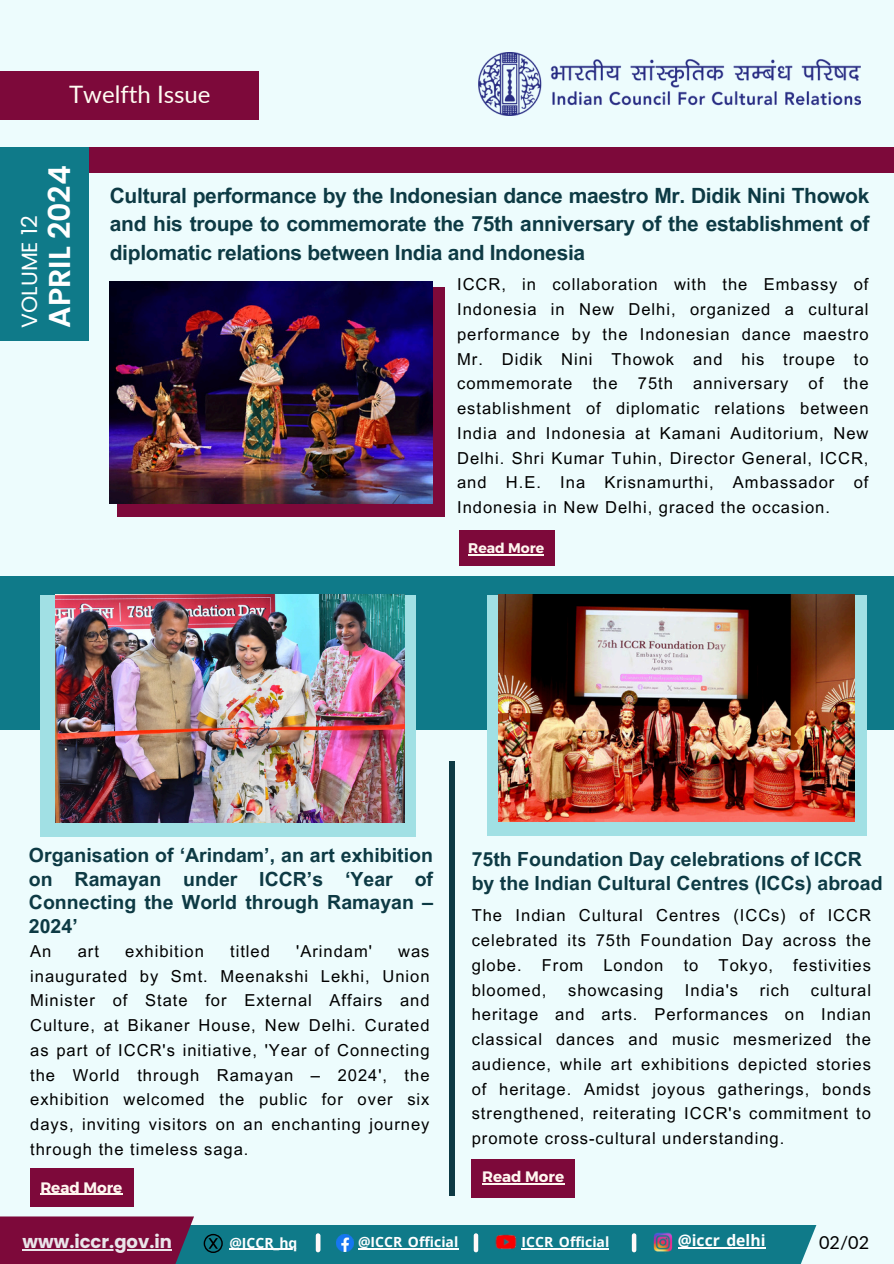
<style>
.page{position:relative;width:894px;height:1264px;background:#fff}
.page>*{position:absolute;margin:0;border:0;box-sizing:border-box;transform-origin:0 0}
.t1{font:600 30.15px "Poppins";color:#fff}
.t2{font:24px "Lato";color:#fffcf2}
.t3{font:21.9px "Poppins";color:#fff}
.t4{font:700 21px/28.2px "Arial MT Pro";letter-spacing:-.015em;color:#0d3a44;text-align:justify}
.t5{font:700 19.5px/23.7px "Arial MT Pro";color:#0d3a44}
.t6{font:700 18px "Poppins";color:#eae5ea}
.t7{font:18px "Lato";color:#000}
.t8{font:16.5px/24.8px "Arial MT Pro";letter-spacing:.06em;color:#000;text-align:justify}
.t9{font:700 15.75px "Open Sans";color:#fff}
.t10{font:700 15.15px "Montserrat";color:#fff6ef}
.t11{font:700 13.95px "Open Sans";color:#fff}
.t12{font:700 13.95px "Montserrat";color:#fff6ef}
</style>
<div class="page">
<div style="left:0;top:0;width:893px;height:1263px;background:#edfcfd"></div>
<div style="left:69px;top:148px;width:824px;height:25px;background:#7d093a"></div>
<div style="left:0;top:148px;width:89px;height:193px;background:#0f7a89"></div>
<img style="left:478px;top:52px;width:382px;height:63px">
<div style="left:0;top:71px;width:258px;height:48px;background:#7d093a"></div>
<div style="left:0;top:1224px;width:815px;height:39px;background:#0f7a89"></div>
<div style="left:0;top:1216px;width:194px;height:47px;background:#7d093a"></div>
<hr style="left:23px;top:1249px;width:149px;height:1px;background:#eae5ea">
<img style="left:336px;top:1234px;width:17px;height:17px">
<img style="left:469px;top:1224px;width:73px;height:29px">
<img style="left:653px;top:1232px;width:20px;height:20px">
<hr style="left:316px;top:1235px;width:4px;height:15px;background:#fff9f9">
<div style="left:473px;top:1235px;width:5px;height:15px;background:#fff9f9"></div>
<div style="left:631px;top:1235px;width:5px;height:15px;background:#fff9f9"></div>
<div style="left:117px;top:287px;width:327px;height:230px;background:#7d093a"></div>
<div style="left:459px;top:530px;width:95px;height:36px;background:#7d093a"></div>
<svg style="left:204px;top:1233px;width:19px;height:19px"></svg>
<div style="left:0;top:576px;width:893px;height:154px;background:#0f7a89"></div>
<div style="left:449px;top:761px;width:5px;height:434px;background:#0d3a44"></div>
<div style="left:41px;top:595px;width:374px;height:241px;background:#a1e0e4"></div>
<img style="left:56px;top:595px;width:348px;height:227px">
<div style="left:30px;top:1167px;width:104px;height:39px;background:#7d093a"></div>
<div style="left:488px;top:595px;width:378px;height:240px;background:#a1e0e4"></div>
<div style="left:471px;top:1159px;width:103px;height:38px;background:#7d093a"></div>
<img style="left:498px;top:595px;width:355px;height:226px">
<img style="left:110px;top:281px;width:323px;height:222px">
<hr style="left:468px;top:554px;width:76px;height:1px;background:#fff6ef">
<hr style="left:229px;top:1248px;width:68px;height:1px;background:#fff">
<hr style="left:358px;top:1248px;width:100px;height:1px;background:#fff">
<hr style="left:521px;top:1248px;width:88px;height:1px;background:#fff">
<hr style="left:677px;top:1246px;width:88px;height:2px;background:#fff">
<hr style="left:40px;top:1193px;width:82px;height:1px;background:#fff6ef">
<hr style="left:482px;top:1183px;width:82px;height:1px;background:#fff6ef">
<p class="t2" style="left:69px;top:79px;width:143px">Twelfth Issue</p>
<h1 class="t2" style="left:72px;top:79px;width:79px">Second</h1>
<p class="t2" style="left:76px;top:82px;width:159px">Inaugural Issue</p>
<p class="t3" style="left:14px;top:328px;width:113px;rotate:-90deg">VOLUME 12</p>
<h3 class="t1" style="left:39px;top:328px;width:164px;rotate:-90deg">APRIL 2024</h3>
<p class="t4" style="left:110px;top:184px;width:761px">Cultural performance by the Indonesian dance maestro Mr. Didik Nini Thowok and his troupe to commemorate the 75th anniversary of the establishment of diplomatic relations between India and Indonesia</p>
<p class="t8" style="left:457px;top:274px;width:413px">ICCR, in collaboration with the Embassy of Indonesia in New Delhi, organized a cultural performance by the Indonesian dance maestro Mr. Didik Nini Thowok and his troupe to commemorate the 75th anniversary of the establishment of diplomatic relations between India and Indonesia at Kamani Auditorium, New Delhi. Shri Kumar Tuhin, Director General, ICCR, and H.E. Ina Krisnamurthi, Ambassador of Indonesia in New Delhi, graced the occasion.</p>
<p class="t12" style="left:468px;top:539px;width:77px">Read More</p>
<h6 class="t5" style="left:29px;top:845px;width:405px;text-align:justify">Organisation of ‘Arindam’, an art exhibition on Ramayan under ICCR’s ‘Year of Connecting the World through Ramayan – 2024’</h6>
<p class="t8" style="left:30px;top:940px;width:23px">An</p>
<p class="t8" style="left:78px;top:940px;width:23px">art</p>
<p class="t8" style="left:125px;top:940px;width:80px">exhibition</p>
<p class="t8" style="left:230px;top:940px;width:41px">titled</p>
<p class="t8" style="left:296px;top:940px;width:77px">'Arindam'</p>
<p class="t8" style="left:30px;top:940px;width:400px;text-indent:368px">was inaugurated by Smt. Meenakshi Lekhi, Union Minister of State for External Affairs and Culture, at Bikaner House, New Delhi. Curated as part of ICCR's initiative, 'Year of Connecting the World through Ramayan – 2024', the exhibition welcomed the public for over six days, inviting visitors on an enchanting journey through the timeless saga.</p>
<p class="t10" style="left:40px;top:1177px;width:83px">Read More</p>
<p class="t5" style="left:471px;top:850px;width:412px">75th Foundation Day celebrations of ICCR by the Indian Cultural Centres (ICCs) abroad</p>
<h4 class="t8" style="left:471px;top:905px;width:400px">The Indian Cultural Centres (ICCs) of ICCR celebrated its 75th Foundation Day across the globe. From London to Tokyo, festivities bloomed,</h4>
<h4 class="t8" style="left:471px;top:979px;width:400px;text-indent:339px">cultural heritage and arts. Performances on Indian classical dances and music mesmerized the audience, while art exhibitions depicted stories of heritage. Amidst joyous gatherings, bonds strengthened, reiterating ICCR's commitment to promote cross-cultural understanding.</h4>
<h4 class="t8" style="left:568px;top:979px;width:97px">showcasing</h4>
<h4 class="t8" style="left:684px;top:979px;width:55px">India's</h4>
<h4 class="t8" style="left:759px;top:979px;width:31px">rich</h4>
<p class="t10" style="left:482px;top:1166px;width:83px">Read More</p>
<h2 class="t6" style="left:23px;top:1229px;width:151px">www.iccr.gov.in</h2>
<h3 class="t7" style="left:819px;top:1230px;width:51px">02/02</h3>
<p class="t11" style="left:229px;top:1232px;width:69px">@ICCR_hq</p>
<p class="t11" style="left:358px;top:1232px;width:102px">@ICCR_Official</p>
<h5 class="t11" style="left:521px;top:1232px;width:89px">ICCR_Official</h5>
<p class="t9" style="left:677px;top:1229px;width:89px">@iccr_delhi</p>
</div>
